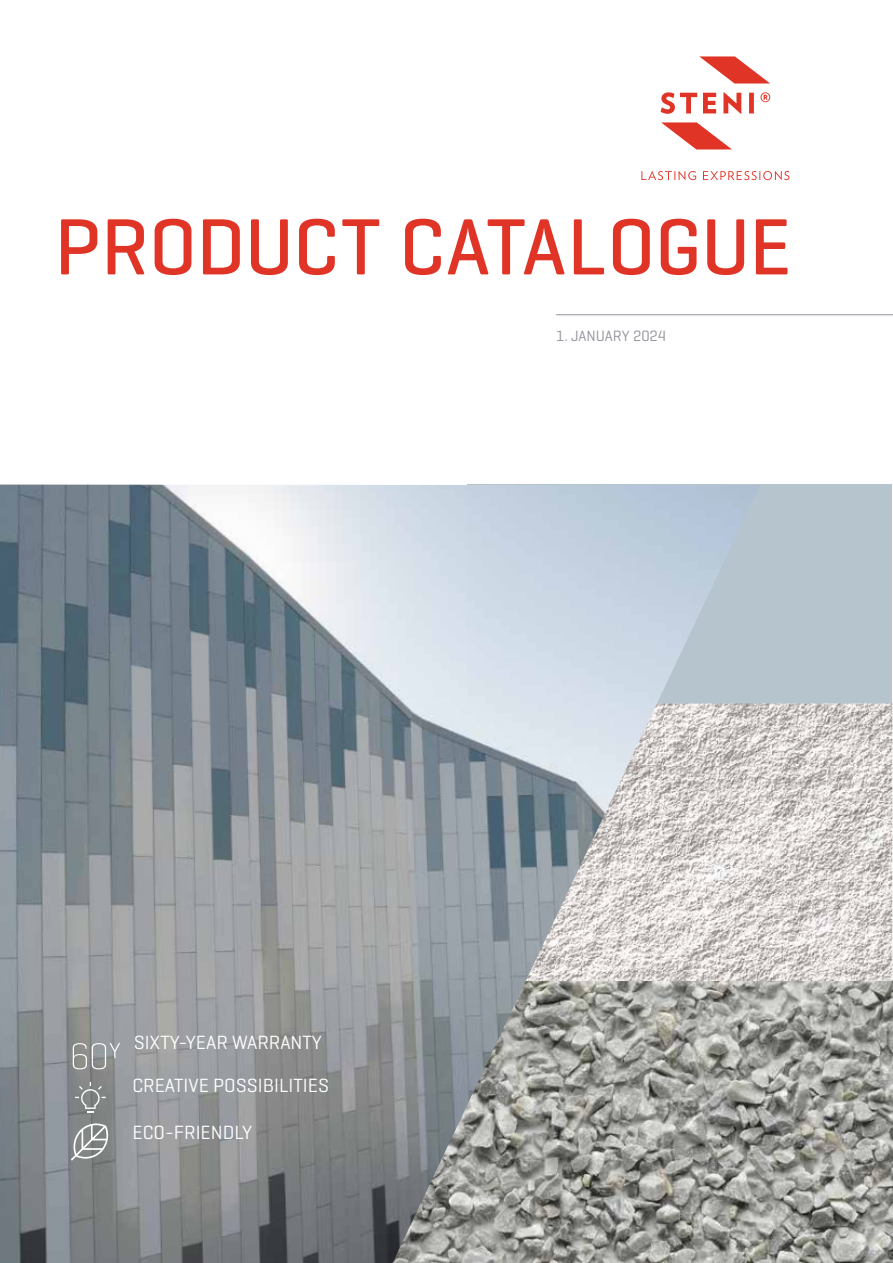
<style>
.page{position:relative;width:893px;height:1263px;background:#fff}
.page>*{position:absolute;margin:0;border:0;box-sizing:border-box;transform-origin:0 0}
.t1{font:500 81px "Geogrotesque";letter-spacing:-.005em;color:#e03427}
.t2{font:19.5px "Geogrotesque";color:#fff}
.t3{font:15.3px "Geogrotesque";color:#909399}
</style>
<div class="page">
<svg style="left:699px;top:56px;width:71px;height:27px"></svg>
<svg style="left:661px;top:122px;width:71px;height:27px"></svg>
<svg style="left:661px;top:92px;width:93px;height:22px"></svg>
<svg style="left:760px;top:92px;width:10px;height:10px"></svg>
<svg style="left:641px;top:171px;width:148px;height:9px"></svg>
<div style="left:467px;top:484px;width:425px;height:279px;background:#b5c4cd"></div>
<img style="left:760px;top:981px;width:132px;height:282px">
<img style="left:760px;top:703px;width:132px;height:278px">
<img style="left:0;top:484px;width:760px;height:779px">
<svg style="left:75px;top:1082px;width:31px;height:30px"></svg>
<svg style="left:73px;top:1043px;width:47px;height:26px"></svg>
<svg style="left:71px;top:1123px;width:39px;height:38px"></svg>
<hr style="left:556px;top:314px;width:337px;height:1px;background:#909399">
<h1 class="t1" style="left:54px;top:196px;width:738px">PRODUCT CATALOGUE</h1>
<p class="t3" style="left:556px;top:326px;width:111px">1. JANUARY 2024</p>
<p class="t2" style="left:134px;top:1030px;width:190px">SIXTY-YEAR WARRANTY</p>
<p class="t2" style="left:133px;top:1073px;width:198px">CREATIVE POSSIBILITIES</p>
<p class="t2" style="left:133px;top:1120px;width:121px">ECO-FRIENDLY</p>
</div>
